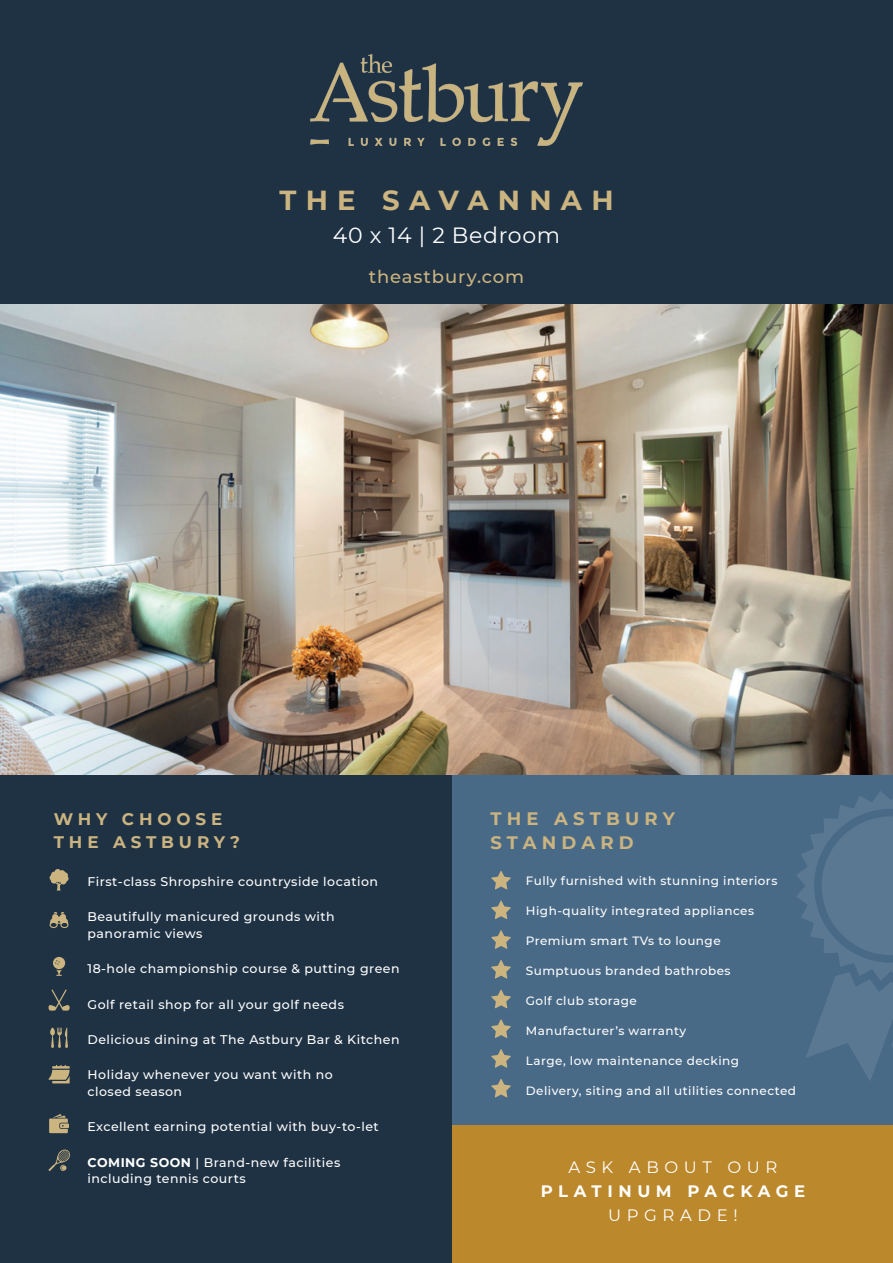
<style>
.page{position:relative;width:893px;height:1263px;background:#1f3244}
.page>*{position:absolute;margin:0;border:0;box-sizing:border-box;transform-origin:0 0}
.t1{font:700 27.45px "Montserrat";letter-spacing:.34em;color:#cbb480}
.t2{font:22.05px "Montserrat";letter-spacing:.03em;color:#fff}
.t3{font:700 18px/24px "Montserrat";letter-spacing:.29em;color:#cbb480}
.t4{font:500 18px "Montserrat";letter-spacing:.05em;color:#cbb480}
.t5{font:700 16.8px/22.4px "Montserrat";letter-spacing:.29em;color:#cbb480}
.t6{font:16.5px "Montserrat";letter-spacing:.34em;color:#fff}
.t7{font:700 16.5px "Montserrat";letter-spacing:.34em;color:#fff}
.t8{font:500 12.6px/16.5px "Montserrat";letter-spacing:.04em;color:#fff}
.t9{font:500 12px "Montserrat";letter-spacing:.04em;color:#fff}
.s1{font-weight:700}
</style>
<div class="page">
<svg style="left:50px;top:869px;width:19px;height:21px"></svg>
<svg style="left:50px;top:912px;width:19px;height:16px"></svg>
<svg style="left:53px;top:957px;width:12px;height:19px"></svg>
<svg style="left:48px;top:989px;width:22px;height:21px"></svg>
<svg style="left:50px;top:1027px;width:18px;height:21px"></svg>
<svg style="left:48px;top:1065px;width:22px;height:18px"></svg>
<svg style="left:49px;top:1114px;width:20px;height:19px"></svg>
<svg style="left:48px;top:1149px;width:22px;height:22px"></svg>
<div style="left:453px;top:775px;width:440px;height:367px;background:#496a87"></div>
<svg style="left:491px;top:871px;width:20px;height:18px"></svg>
<svg style="left:491px;top:1079px;width:20px;height:18px"></svg>
<svg style="left:491px;top:1049px;width:20px;height:19px"></svg>
<svg style="left:491px;top:1019px;width:20px;height:19px"></svg>
<svg style="left:491px;top:990px;width:20px;height:18px"></svg>
<svg style="left:491px;top:960px;width:20px;height:18px"></svg>
<svg style="left:491px;top:930px;width:20px;height:19px"></svg>
<svg style="left:491px;top:900px;width:20px;height:19px"></svg>
<div style="left:453px;top:1125px;width:440px;height:138px;background:#bc882c"></div>
<svg style="left:797px;top:791px;width:96px;height:289px"></svg>
<img style="left:0;top:304px;width:893px;height:471px">
<img style="left:310px;top:54px;width:272px;height:91px">
<h1 class="t1" style="left:279px;top:181px;width:336px">THE SAVANNAH</h1>
<h2 class="t2" style="left:333px;top:220px;width:229px">40 x 14 | 2 Bedroom</h2>
<h3 class="t4" style="left:369px;top:264px;width:157px">theastbury.com</h3>
<h3 class="t5" style="left:54px;top:807px;width:188px">WHY CHOOSE<br>THE ASTBURY?</h3>
<p class="t8" style="left:88px;top:873px;width:292px">First-class Shropshire countryside location</p>
<p class="t8" style="left:88px;top:908px;width:249px">Beautifully manicured grounds with panoramic views</p>
<p class="t8" style="left:88px;top:960px;width:314px">18-hole championship course &amp; putting green</p>
<p class="t8" style="left:88px;top:995px;width:258px">Golf retail shop for all your golf needs</p>
<p class="t8" style="left:88px;top:1031px;width:314px">Delicious dining at The Astbury Bar &amp; Kitchen</p>
<p class="t8" style="left:88px;top:1066px;width:247px">Holiday whenever you want with no closed season</p>
<p class="t8" style="left:88px;top:1118px;width:293px">Excellent earning potential with buy-to-let</p>
<p class="t8" style="left:88px;top:1153px;width:254px"><span class="s1">COMING SOON</span> | Brand-new facilities including tennis courts</p>
<h3 class="t3" style="left:490px;top:806px;width:186px">THE ASTBURY<br>STANDARD</h3>
<p class="t9" style="left:526px;top:872px;width:253px">Fully furnished with stunning interiors</p>
<p class="t9" style="left:526px;top:902px;width:230px">High-quality integrated appliances</p>
<p class="t9" style="left:526px;top:932px;width:196px">Premium smart TVs to lounge</p>
<p class="t9" style="left:526px;top:962px;width:206px">Sumptuous branded bathrobes</p>
<p class="t9" style="left:526px;top:992px;width:113px">Golf club storage</p>
<p class="t9" style="left:526px;top:1022px;width:162px">Manufacturer’s warranty</p>
<p class="t9" style="left:526px;top:1052px;width:215px">Large, low maintenance decking</p>
<p class="t9" style="left:526px;top:1082px;width:272px">Delivery, siting and all utilities connected</p>
<h3 class="t6" style="left:568px;top:1155px;width:210px">ASK ABOUT OUR</h3>
<h3 class="t7" style="left:541px;top:1179px;width:266px">PLATINUM PACKAGE</h3>
<h3 class="t6" style="left:608px;top:1203px;width:131px">UPGRADE!</h3>
</div>
